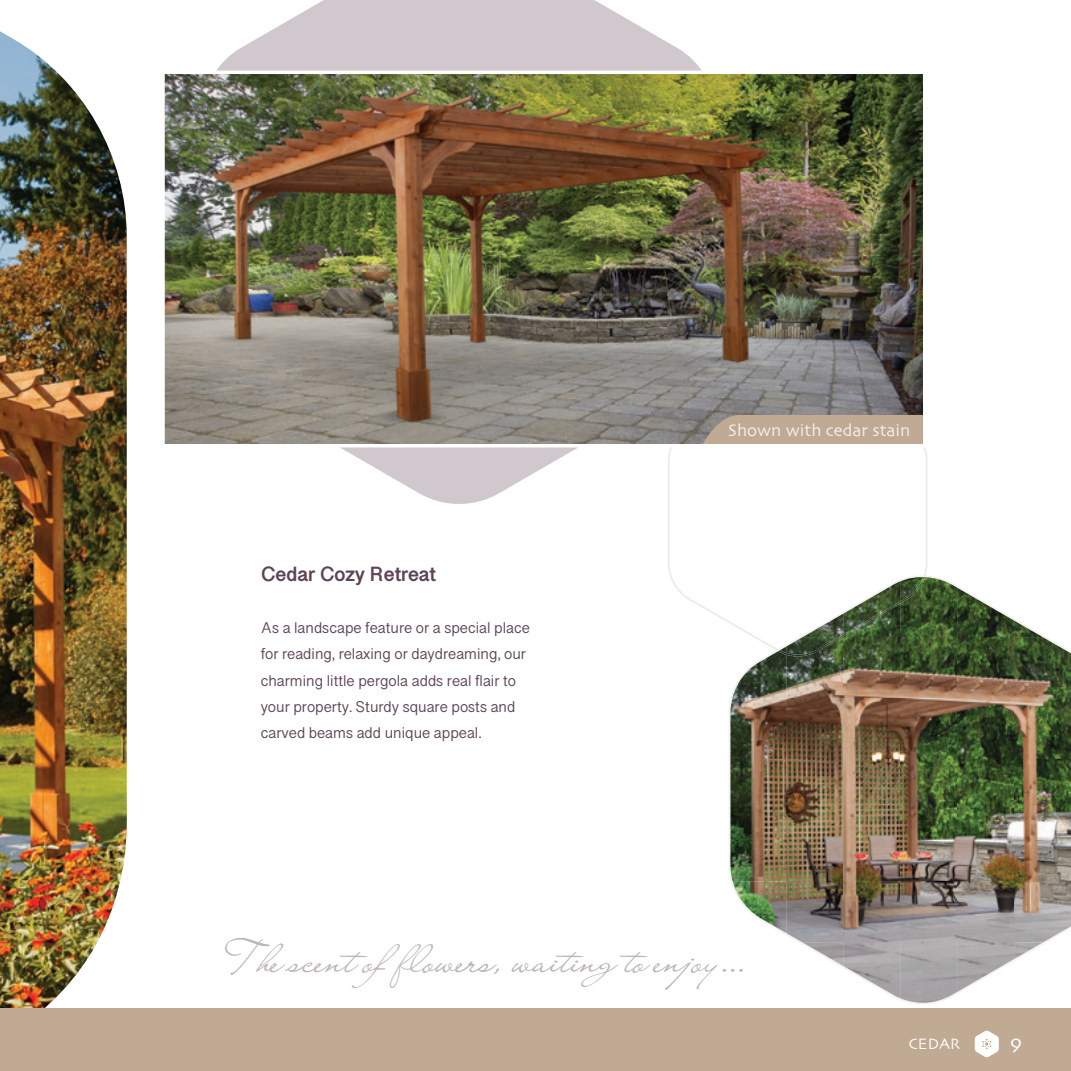
<style>
.page{position:relative;width:1071px;height:1071px;background:#fff}
.page>*{position:absolute;margin:0;border:0;box-sizing:border-box;transform-origin:0 0}
.t1{font:42px "Lady Dawn TR";color:#beb3b8}
.t2{font:700 21px "Myanmar Sangam MN";color:#5c4355}
.t3{font:21px "Skia";color:#fff}
.t4{font:17.5px "Skia";color:#f4f1ec}
.t5{font:15.75px/26.2px "Myanmar Sangam MN";color:#5c4355}
.t6{font:15.75px "Skia";letter-spacing:.02em;color:#fff}
</style>
<div class="page">
<svg style="left:216px;top:0;width:486px;height:504px;fill:#d0c8cc"></svg>
<svg style="left:668px;top:447px;width:260px;height:175px"></svg>
<img style="left:0;top:31px;width:127px;height:977px">
<div style="left:0;top:1008px;width:1071px;height:63px;background:#c0aa93"></div>
<img style="left:166px;top:76px;width:756px;height:366px">
<div style="left:161px;top:71px;width:766px;height:376px;border:4px solid #fff"></div>
<div style="left:703px;top:415px;width:220px;height:29px;background:#c0aa93"></div>
<img style="left:728px;top:573px;width:343px;height:431px">
<svg style="left:975px;top:1031px;width:24px;height:26px"></svg>
<h2 class="t2" style="left:261px;top:561px;width:177px">Cedar Cozy Retreat</h2>
<p class="t5" style="left:261px;top:614px;width:271px">As a landscape feature or a special place for reading, relaxing or daydreaming, our charming little pergola adds real flair to your property. Sturdy square posts and carved beams add unique appeal.</p>
<p class="t4" style="left:728px;top:419px;width:184px">Shown with cedar stain</p>
<h1 class="t1" style="left:222px;top:932px;width:527px">The scent offlowers, waitingto enjoy…</h1>
<p class="t6" style="left:908px;top:1035px;width:53px">CEDAR</p>
<h2 class="t3" style="left:1010px;top:1030px;width:14px">9</h2>
</div>
